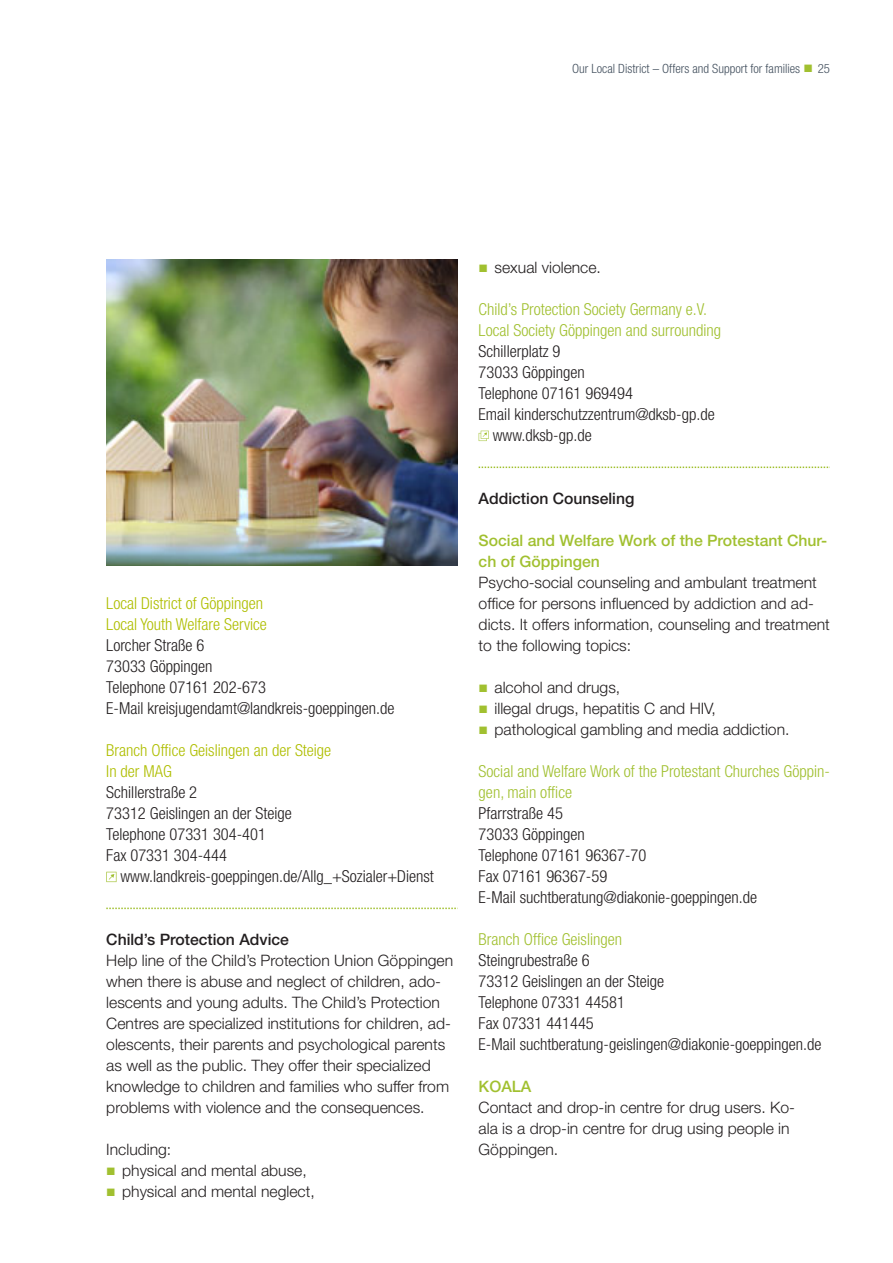
<style>
.page{position:relative;width:893px;height:1263px;background:#fff}
.page>*{position:absolute;margin:0;border:0;box-sizing:border-box;transform-origin:0 0}
.t1{font:300 condensed 16.5px/21px "Helvetica Neue LT Std";color:#231f20}
.t2{font:300 condensed 16.5px/21px "Helvetica Neue LT Std";color:#a1c030}
.t3{font:300 condensed 16.5px/21px "Helvetica Neue LT Std";color:#afbe00}
.t4{font:300 15.75px/21px "Helvetica Neue LT";color:#231f20}
.t5{font:500 15.75px/21px "Helvetica Neue LT";color:#a1c030}
.t6{font:500 15.75px "Helvetica Neue LT";color:#231f20}
.t7{font:300 condensed 12.75px "Helvetica Neue LT Std";color:#44515f}
.s1{color:#a1c030}
</style>
<div class="page">
<svg style="left:106px;top:872px;width:11px;height:10px"></svg>
<svg style="left:106px;top:908px;width:352px;height:1px"></svg>
<svg style="left:479px;top:431px;width:10px;height:10px"></svg>
<svg style="left:479px;top:466px;width:351px;height:2px"></svg>
<img style="left:106px;top:259px;width:352px;height:307px">
<p class="t7" style="left:572px;top:61px;width:259px">Our Local District – Offers and Support for families <span class="s1">■</span> 25</p>
<p class="t3" style="left:106px;top:593px;width:162px">Local District of Göppingen<br>Local Youth Welfare Service</p>
<p class="t1" style="left:106px;top:635px;width:290px">Lorcher Straße 6<br>73033 Göppingen<br>Telephone 07161 202-673<br>E-Mail kreisjugendamt@landkreis-goeppingen.de</p>
<p class="t3" style="left:106px;top:740px;width:226px">Branch Office Geislingen an der Steige<br>In der MAG</p>
<p class="t1" style="left:106px;top:782px;width:187px">Schillerstraße 2<br>73312 Geislingen an der Steige<br>Telephone 07331 304-401<br>Fax 07331 304-444</p>
<p class="t1" style="left:120px;top:866px;width:315px">www.landkreis-goeppingen.de/Allg_+Sozialer+Dienst</p>
<p class="t6" style="left:106px;top:930px;width:184px">Child’s Protection Advice</p>
<p class="t4" style="left:106px;top:950px;width:348px">Help line of the Child’s Protection Union Göppingen when there is abuse and neglect of children, ado&shy;lescents and young adults. The Child’s Protection Centres are specialized institutions for children, ad&shy;olescents, their parents and psychological parents as well as the public. They offer their specialized knowledge to children and families who suffer from problems with violence and the consequences.</p>
<p class="t4" style="left:106px;top:1139px;width:67px">Including:</p>
<p class="t4" style="left:106px;top:1160px;width:202px"><span class="s1">■</span> physical and mental abuse,</p>
<p class="t4" style="left:106px;top:1181px;width:210px"><span class="s1">■</span> physical and mental neglect,</p>
<p class="t4" style="left:479px;top:257px;width:124px"><span class="s1">■</span> sexual violence.</p>
<p class="t2" style="left:479px;top:299px;width:244px">Child’s Protection Society Germany e.V.<br>Local Society Göppingen and surrounding</p>
<p class="t1" style="left:479px;top:341px;width:83px">Schillerplatz 9</p>
<p class="t1" style="left:479px;top:362px;width:108px">73033 Göppingen</p>
<p class="t1" style="left:479px;top:383px;width:156px">Telephone 07161 969494</p>
<p class="t1" style="left:479px;top:404px;width:238px">Email kinderschutzzentrum@dksb-gp.de</p>
<p class="t1" style="left:493px;top:425px;width:100px">www.dksb-gp.de</p>
<p class="t6" style="left:479px;top:489px;width:157px">Addiction Counseling</p>
<p class="t5" style="left:479px;top:530px;width:350px">Social and Welfare Work of the Protestant Chur&shy;ch of Göppingen</p>
<p class="t4" style="left:479px;top:572px;width:353px">Psycho-social counseling and ambulant treatment office for persons influenced by addiction and ad&shy;dicts. It offers information, counseling and treatment to the following topics:</p>
<p class="t4" style="left:479px;top:677px;width:143px"><span class="s1">■</span> alcohol and drugs,</p>
<p class="t4" style="left:479px;top:698px;width:239px"><span class="s1">■</span> illegal drugs, hepatitis C and HIV,</p>
<p class="t4" style="left:479px;top:719px;width:312px"><span class="s1">■</span> pathological gambling and media addiction.</p>
<p class="t2" style="left:479px;top:761px;width:353px">Social and Welfare Work of the Protestant Churches Göppin&shy;gen, main office</p>
<p class="t1" style="left:479px;top:803px;width:280px">Pfarrstraße 45<br>73033 Göppingen<br>Telephone 07161 96367-70<br>Fax 07161 96367-59<br>E-Mail suchtberatung@diakonie-goeppingen.de</p>
<p class="t2" style="left:479px;top:929px;width:145px">Branch Office Geislingen</p>
<p class="t1" style="left:479px;top:950px;width:344px">Steingrubestraße 6<br>73312 Geislingen an der Steige<br>Telephone 07331 44581<br>Fax 07331 441445<br>E-Mail suchtberatung-geislingen@diakonie-goeppingen.de</p>
<p class="t5" style="left:479px;top:1076px;width:54px">KOALA</p>
<p class="t4" style="left:479px;top:1097px;width:318px">Contact and drop-in centre for drug users. Ko&shy;ala is a drop-in centre for drug using people in<br>Göppingen.</p>
</div>
